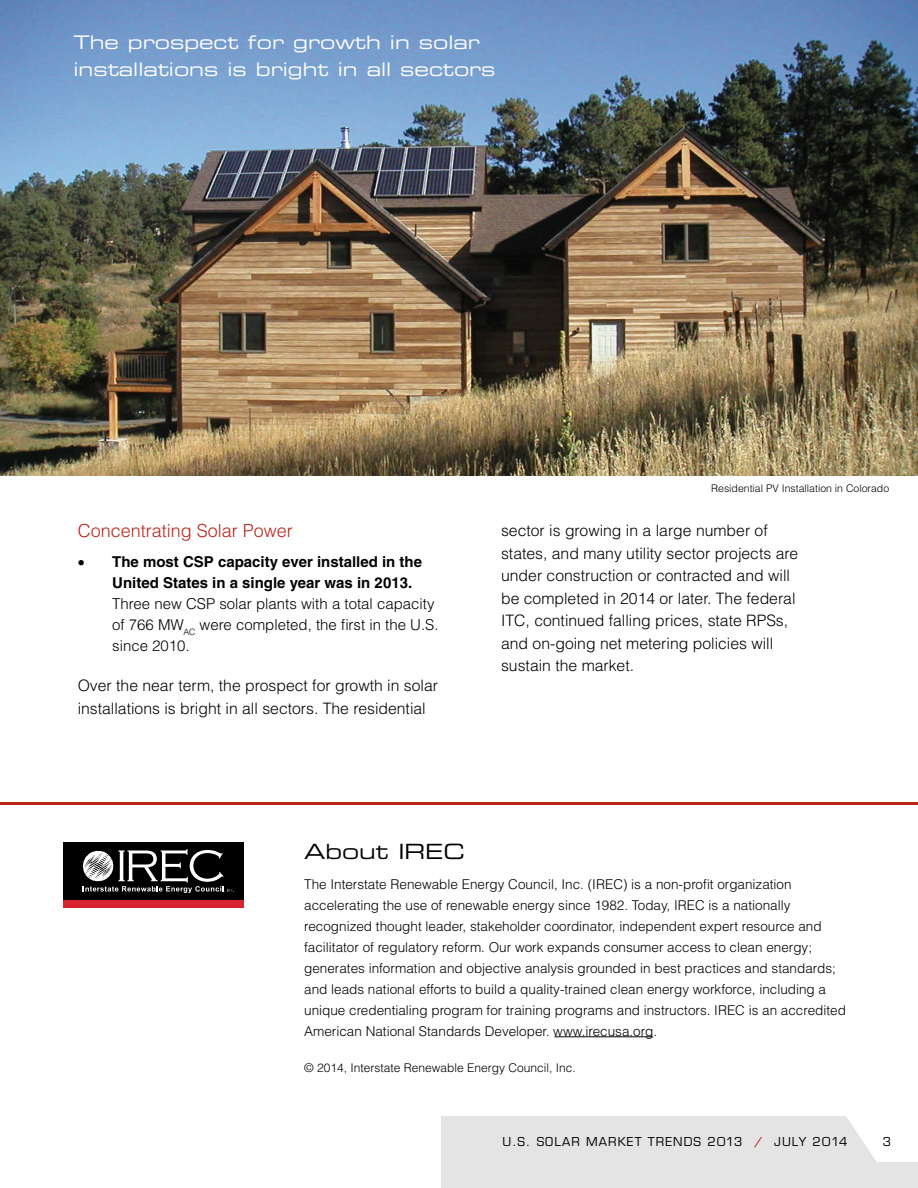
<style>
.page{position:relative;width:918px;height:1188px;background:#fff}
.page>*{position:absolute;margin:0;border:0;box-sizing:border-box;transform-origin:0 0}
.A_subhead{font:21px "Eurostile Extended Two";color:#000}
.A_bt_1{font:18.75px/27px "Eurostile Extended Two";color:#fff}
.Default{font:300 18px "Helvetica";color:#bb2419}
.A_bt_1-2{font:300 15.75px/22.5px "Helvetica";color:#000}
.t1{font:300 15px/21px "Helvetica";color:#000}
.annotation_text{font:300 13.5px/21px "Helvetica";color:#000}
.Default-2{font:300 12px "Helvetica";color:#000}
.t2{font:12px "Eurostile";letter-spacing:.09em;color:#000}
.a_photo_caption{font:300 10.5px "Helvetica";color:#000}
.s1{font-weight:700}
.s2{color:#bb2419}
</style>
<div class="page">
<div style="left:441px;top:1116px;width:477px;height:72px;background:#e4e4e4"></div>
<svg style="left:846px;top:1116px;width:72px;height:46px"></svg>
<img style="left:0;top:0;width:918px;height:475px">
<hr style="left:0;top:802px;width:918px;height:3px;background:#bb2419">
<div style="left:63px;top:900px;width:181px;height:7px;background:#d7232f"></div>
<div style="left:63px;top:842px;width:181px;height:58px;background:#000"></div>
<svg style="left:82px;top:849px;width:152px;height:44px"></svg>
<hr style="left:554px;top:1037px;width:99px;height:1px;background:#000">
<p class="A_bt_1" style="left:74px;top:29px;width:424px">The prospect for growth in solar installations is bright in all sectors</p>
<p class="a_photo_caption" style="left:711px;top:481px;width:179px">Residential PV Installation in Colorado</p>
<p class="Default" style="left:78px;top:519px;width:217px">Concentrating Solar Power</p>
<p class="t1" style="left:112px;top:551px;width:328px;text-indent:-34px">• <span class="s1">The most CSP capacity ever installed in the United States in a single year was in 2013.<br></span>Three new CSP solar plants with a total capacity of 766 MW<sub>AC</sub> were completed, the first in the U.S. since 2010.</p>
<p class="A_bt_1-2" style="left:78px;top:674px;width:362px">Over the near term, the prospect for growth in solar installations is bright in all sectors. The residential</p>
<p class="A_bt_1-2" style="left:501px;top:519px;width:299px">sector is growing in a large number of states, and many utility sector projects are under construction or contracted and will be completed in 2014 or later. The federal ITC, continued falling prices, state RPSs, and on-going net metering policies will sustain the market.</p>
<p class="A_subhead" style="left:304px;top:837px;width:162px">About IREC</p>
<p class="annotation_text" style="left:304px;top:873px;width:543px">The Interstate Renewable Energy Council, Inc. (IREC) is a non-profit organization accelerating the use of renewable energy since 1982. Today, IREC is a nationally recognized thought leader, stakeholder coordinator, independent expert resource and facilitator of regulatory reform. Our work expands consumer access to clean energy; generates information and objective analysis grounded in best practices and standards; and leads national efforts to build a quality-trained clean energy workforce, including a unique credentialing program for training programs and instructors. IREC is an accredited American National Standards Developer. www.irecusa.org.</p>
<p class="Default-2" style="left:304px;top:1060px;width:273px">© 2014, Interstate Renewable Energy Council, Inc.</p>
<p class="t2" style="left:502px;top:1135px;width:346px">U.S. SOLAR MARKET TRENDS 2013 <span class="s2">/</span> JULY 2014</p>
<p class="t2" style="left:883px;top:1135px;width:10px">3</p>
</div>
